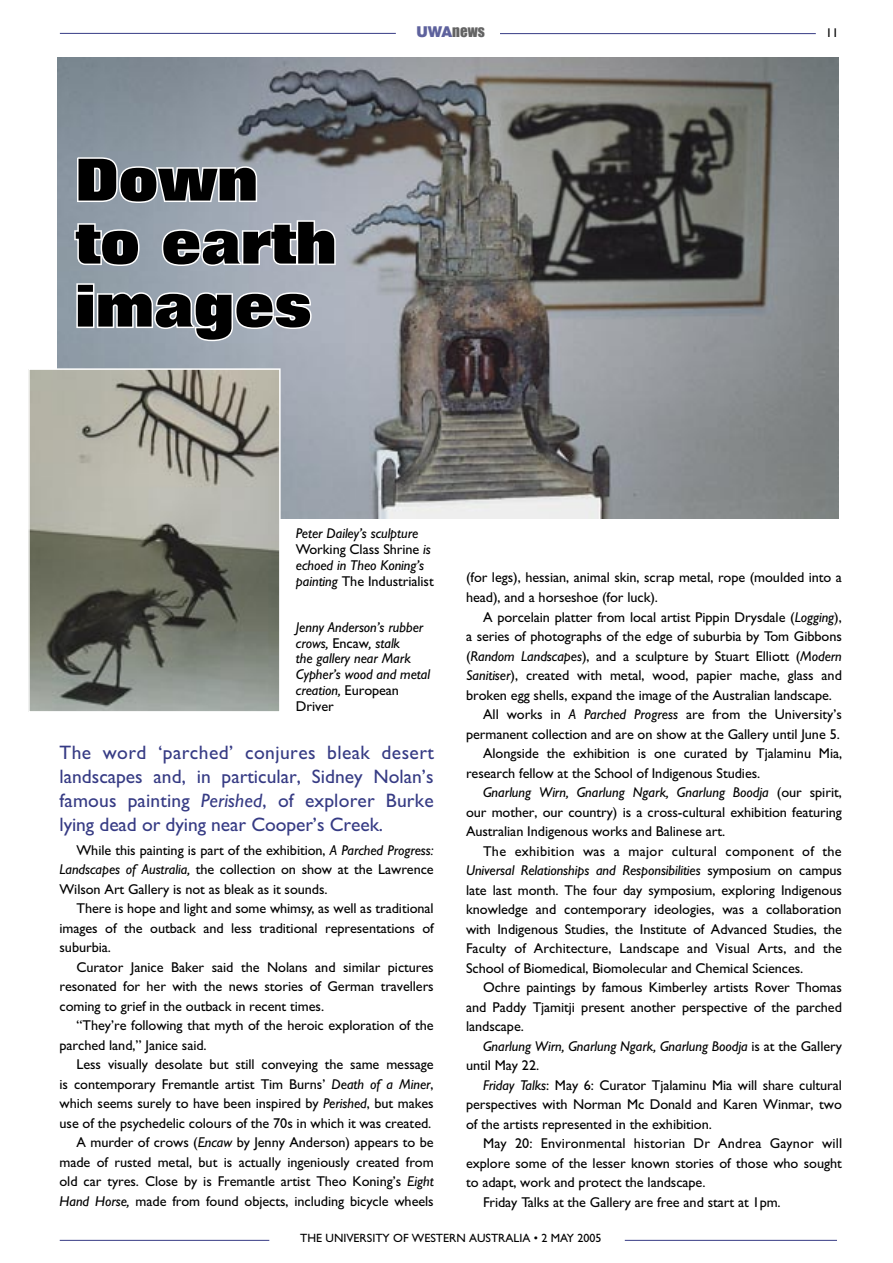
<style>
.page{position:relative;width:893px;height:1263px;background:#fff}
.page>*{position:absolute;margin:0;border:0;box-sizing:border-box;transform-origin:0 0}
.t1{font:800 58.5px/63px "Folio";color:#000}
.t2{font:19.5px/24px "Gentle Sans";letter-spacing:-.005em;color:#363b84;text-align:justify}
.t3{font:15px "Impact";color:#636363}
.t4{font:14.25px/19.5px "Gentle Sans";letter-spacing:-.005em;color:#000;text-align:justify}
.t5{font:italic 14.25px/15.8px "Gentle Sans";letter-spacing:-.005em;color:#000}
.t6{font:14.25px "Gentle Sans";letter-spacing:.02em;color:#000}
.t7{font:12.75px "Gentle Sans";color:#000}
.t8{font:12px "Gentle Sans";color:#000}
.s1{font-family:"Helvetica Neue";font-weight:900;color:#5e629d}
.s2{font-style:normal}
.s3{font-style:italic}
</style>
<div class="page">
<img style="left:58px;top:57px;width:781px;height:462px">
<svg style="left:76px;top:156px;width:183px;height:48px"></svg>
<svg style="left:73px;top:222px;width:68px;height:45px"></svg>
<svg style="left:160px;top:219px;width:177px;height:48px"></svg>
<svg style="left:75px;top:282px;width:238px;height:61px"></svg>
<img style="left:31px;top:371px;width:247px;height:339px">
<div style="left:28px;top:368px;width:253px;height:345px;border:2px solid #fff"></div>
<hr style="left:60px;top:33px;width:336px;height:1px;background:#363b84">
<hr style="left:625px;top:1240px;width:212px;height:1px;background:#363b84">
<hr style="left:60px;top:1240px;width:209px;height:1px;background:#363b84">
<hr style="left:500px;top:33px;width:316px;height:1px;background:#363b84">
<h1 class="t1" style="left:75px;top:149px;width:263px">Down to earth images</h1>
<p class="t3" style="left:416px;top:22px;width:70px"><span class="s1">UWA</span>NEWS</p>
<p class="t7" style="left:826px;top:26px;width:14px">11</p>
<p class="t5" style="left:296px;top:525px;width:139px">Peter Dailey’s sculpture<br><span class="s2">Working Class Shrine</span> is echoed in Theo Koning’s painting <span class="s2">The Industrialist</span></p>
<p class="t5" style="left:296px;top:619px;width:136px">Jenny Anderson’s rubber crows, <span class="s2">Encaw</span>, stalk<br>the gallery near Mark<br>Cypher’s wood and metal creation, <span class="s2">European<br>Driver</span></p>
<h2 class="t2" style="left:60px;top:740px;width:376px">The word ‘parched’ conjures bleak desert landscapes and, in particular, Sidney Nolan’s famous painting <span class="s3">Perished</span>, of explorer Burke lying dead or dying near Cooper’s Creek.</h2>
<p class="t4" style="left:60px;top:840px;width:376px;text-indent:17px">While this painting is part of the exhibition, <span class="s3">A Parched Progress:<br>Landscapes of Australia,</span> the collection on show at the Lawrence Wilson Art Gallery is not as bleak as it sounds.</p>
<p class="t4" style="left:60px;top:899px;width:376px;text-indent:17px">There is hope and light and some whimsy, as well as traditional images of the outback and less traditional representations of suburbia.</p>
<p class="t4" style="left:60px;top:957px;width:376px;text-indent:17px">Curator Janice Baker said the Nolans and similar pictures resonated for her with the news stories of German travellers coming to grief in the outback in recent times.</p>
<p class="t4" style="left:60px;top:1016px;width:376px;text-indent:17px">“They’re following that myth of the heroic exploration of the parched land,” Janice said.</p>
<p class="t4" style="left:60px;top:1055px;width:376px;text-align:right">Less visually desolate but still conveying the same message<br>is contemporary Fremantle artist Tim Burns’ <span class="s3">Death of a Miner</span>, which seems surely to have been inspired by <span class="s3">Perished</span>, but makes use of the psychedelic colours of the 70s in which it was created.<br>A murder of crows (<span class="s3">Encaw</span> by Jenny Anderson) appears to be made of rusted metal, but is actually ingeniously created from old car tyres. Close by is Fremantle artist Theo Koning’s <span class="s3">Eight Hand Horse,</span> made from found objects, including bicycle wheels</p>
<p class="t4" style="left:466px;top:568px;width:377px">(for legs), hessian, animal skin, scrap metal, rope (moulded into a head), and a horseshoe (for luck).</p>
<p class="t4" style="left:483px;top:607px;width:360px">A porcelain platter from local artist Pippin Drysdale (<span class="s3">Logging</span>),</p>
<p class="t4" style="left:466px;top:626px;width:377px">a series of photographs of the edge of suburbia by Tom Gibbons</p>
<p class="t4" style="left:466px;top:646px;width:377px">(<span class="s3">Random Landscapes</span>), and a sculpture by Stuart Elliott (<span class="s3">Modern</span></p>
<p class="t4" style="left:466px;top:665px;width:377px"><span class="s3">Sanitiser</span>), created with metal, wood, papier mache, glass and</p>
<p class="t4" style="left:466px;top:685px;width:367px">broken egg shells, expand the image of the Australian landscape.</p>
<p class="t4" style="left:483px;top:704px;width:360px">All works in <span class="s3">A Parched Progress</span> are from the University’s</p>
<p class="t4" style="left:466px;top:724px;width:375px">permanent collection and are on show at the Gallery until June 5.</p>
<p class="t4" style="left:483px;top:743px;width:361px">Alongside the exhibition is one curated by Tjalaminu Mia,</p>
<p class="t4" style="left:466px;top:763px;width:296px">research fellow at the School of Indigenous Studies.</p>
<p class="t5" style="left:483px;top:784px;width:360px">Gnarlung Wirn, Gnarlung Ngark, Gnarlung Boodja <span class="s2">(our spirit,</span></p>
<p class="t4" style="left:466px;top:802px;width:377px">our mother, our country) is a cross-cultural exhibition featuring</p>
<p class="t4" style="left:466px;top:821px;width:261px">Australian Indigenous works and Balinese art.</p>
<p class="t6" style="left:483px;top:842px;width:360px">The exhibition was a major cultural component of the</p>
<p class="t5" style="left:466px;top:862px;width:377px">Universal Relationships and Responsibilities <span class="s2">symposium on campus</span></p>
<p class="t4" style="left:466px;top:880px;width:377px">late last month. The four day symposium, exploring Indigenous</p>
<p class="t4" style="left:466px;top:899px;width:377px">knowledge and contemporary ideologies, was a collaboration</p>
<p class="t4" style="left:466px;top:919px;width:377px">with Indigenous Studies, the Institute of Advanced Studies, the</p>
<p class="t4" style="left:466px;top:938px;width:377px">Faculty of Architecture, Landscape and Visual Arts, and the</p>
<p class="t4" style="left:466px;top:958px;width:339px">School of Biomedical, Biomolecular and Chemical Sciences.</p>
<p class="t4" style="left:483px;top:977px;width:360px">Ochre paintings by famous Kimberley artists Rover Thomas</p>
<p class="t4" style="left:466px;top:997px;width:377px">and Paddy Tjamitji present another perspective of the parched</p>
<p class="t4" style="left:466px;top:1016px;width:59px">landscape.</p>
<p class="t5" style="left:483px;top:1038px;width:360px">Gnarlung Wirn, Gnarlung Ngark, Gnarlung Boodja <span class="s2">is at the Gallery</span></p>
<p class="t4" style="left:466px;top:1055px;width:75px">until May 22.</p>
<p class="t4" style="left:483px;top:1075px;width:360px"><span class="s3">Friday Talks</span>: May 6: Curator Tjalaminu Mia will share cultural</p>
<p class="t4" style="left:466px;top:1094px;width:377px">perspectives with Norman Mc Donald and Karen Winmar, two</p>
<p class="t4" style="left:466px;top:1114px;width:247px">of the artists represented in the exhibition.</p>
<p class="t4" style="left:483px;top:1133px;width:361px">May 20: Environmental historian Dr Andrea Gaynor will</p>
<p class="t4" style="left:466px;top:1153px;width:377px">explore some of the lesser known stories of those who sought</p>
<p class="t4" style="left:466px;top:1172px;width:241px">to adapt, work and protect the landscape.</p>
<p class="t4" style="left:483px;top:1192px;width:299px">Friday Talks at the Gallery are free and start at 1pm.</p>
<p class="t8" style="left:300px;top:1231px;width:303px">THE UNIVERSITY OF WESTERN AUSTRALIA • 2 MAY 2005</p>
</div>
